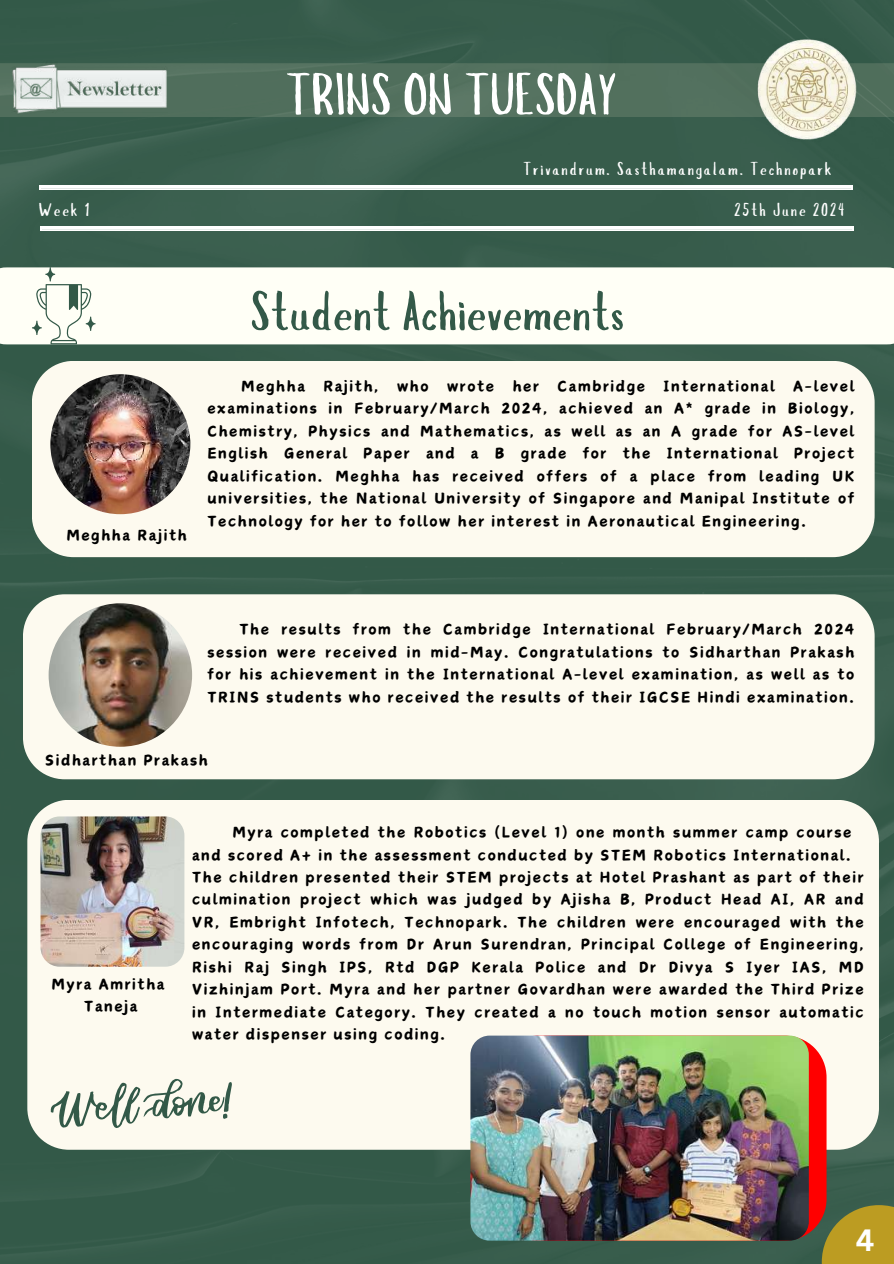
<style>
.page{position:relative;width:894px;height:1264px;background:#fff}
.page>*{position:absolute;margin:0;border:0;box-sizing:border-box;transform-origin:0 0}
.t1{font:57px "Slopes";color:#fff}
.t2{font:54px "Slopes";color:#335948}
.t3{font:700 30px "Canva Sans";color:#fff}
.t4{font:18px "Slopes";letter-spacing:.1em;color:#fff}
.t5{font:16.5px/22.5px "Canva Champion";letter-spacing:.1em;color:#000;text-align:justify}
</style>
<div class="page">
<div style="left:0;top:0;width:893px;height:1263px;background:#375c4b"></div>
<div style="left:0;top:267px;width:893px;height:77px;background:#fffff6"></div>
<svg style="left:32px;top:267px;width:64px;height:77px"></svg>
<div style="left:821px;top:1205px;width:72px;height:58px;background:#bc9c22"></div>
<div style="left:32px;top:361px;width:842px;height:196px;background:#fdfaef"></div>
<div style="left:23px;top:594px;width:851px;height:185px;background:#fdfaef"></div>
<div style="left:27px;top:799px;width:851px;height:350px;background:#fdfaef"></div>
<img style="left:50px;top:374px;width:140px;height:140px;border-radius:50%">
<img style="left:49px;top:603px;width:143px;height:143px;border-radius:50%">
<img style="left:651px;top:39px;width:242px;height:135px">
<svg style="left:39px;top:185px;width:812px;height:4px"></svg>
<svg style="left:0;top:63px;width:893px;height:54px;background:#657f6c"></svg>
<svg style="left:40px;top:226px;width:812px;height:4px"></svg>
<img style="left:6px;top:61px;width:167px;height:55px">
<img style="left:40px;top:816px;width:144px;height:150px;border-radius:19px">
<svg style="left:793px;top:1035px;width:33px;height:205px;background:#e72621"></svg>
<img style="left:470px;top:1035px;width:338px;height:205px;border-radius:19px">
<svg style="left:51px;top:1078px;width:181px;height:50px"></svg>
<h1 class="t1" style="left:285px;top:72px;width:333px">TRINS ON TUESDAY</h1>
<p class="t4" style="left:523px;top:161px;width:310px">Trivandrum. Sasthamangalam. Technopark</p>
<p class="t4" style="left:39px;top:202px;width:52px">Week 1</p>
<p class="t4" style="left:734px;top:202px;width:112px">25th June 2024</p>
<p class="t5" style="left:66px;top:523px;width:122px">Meghha Rajith</p>
<h2 class="t2" style="left:250px;top:290px;width:375px">Student Achievements</h2>
<p class="t5" style="left:207px;top:374px;width:648px;text-indent:34px">Meghha Rajith, who wrote her Cambridge International A-level examinations in February/March 2024, achieved an A* grade in Biology, Chemistry, Physics and Mathematics, as well as an A grade for AS-level English General Paper and a B grade for the International Project Qualification. Meghha has received offers of a place from leading UK universities, the National University of Singapore and Manipal Institute of Technology for her to follow her interest in Aeronautical Engineering.</p>
<p class="t5" style="left:207px;top:617px;width:648px;text-indent:32px">The results from the Cambridge International February/March 2024 session were received in mid-May. Congratulations to Sidharthan Prakash for his achievement in the International A-level examination, as well as to TRINS students who received the results of their IGCSE Hindi examination.</p>
<p class="t5" style="left:45px;top:748px;width:164px">Sidharthan Prakash</p>
<p class="t5" style="left:51px;top:972px;width:114px;text-align:center">Myra Amritha<br>Taneja</p>
<p class="t5" style="left:192px;top:820px;width:672px;text-align:left;text-indent:40px">Myra completed the Robotics (Level 1) one month summer camp course and scored A+ in the assessment conducted by STEM Robotics International.<br>The children presented their STEM projects at Hotel Prashant as part of their culmination project which was judged by Ajisha B, Product Head AI, AR and VR, Embright Infotech, Technopark. The children were encouraged with the encouraging words from Dr Arun Surendran, Principal College of Engineering, Rishi Raj Singh IPS, Rtd DGP Kerala Police and Dr Divya S Iyer IAS, MD Vizhinjam Port. Myra and her partner Govardhan were awarded the Third Prize in Intermediate Category. They created a no touch motion sensor automatic water dispenser using coding.</p>
<h3 class="t3" style="left:855px;top:1219px;width:20px">4</h3>
</div>
